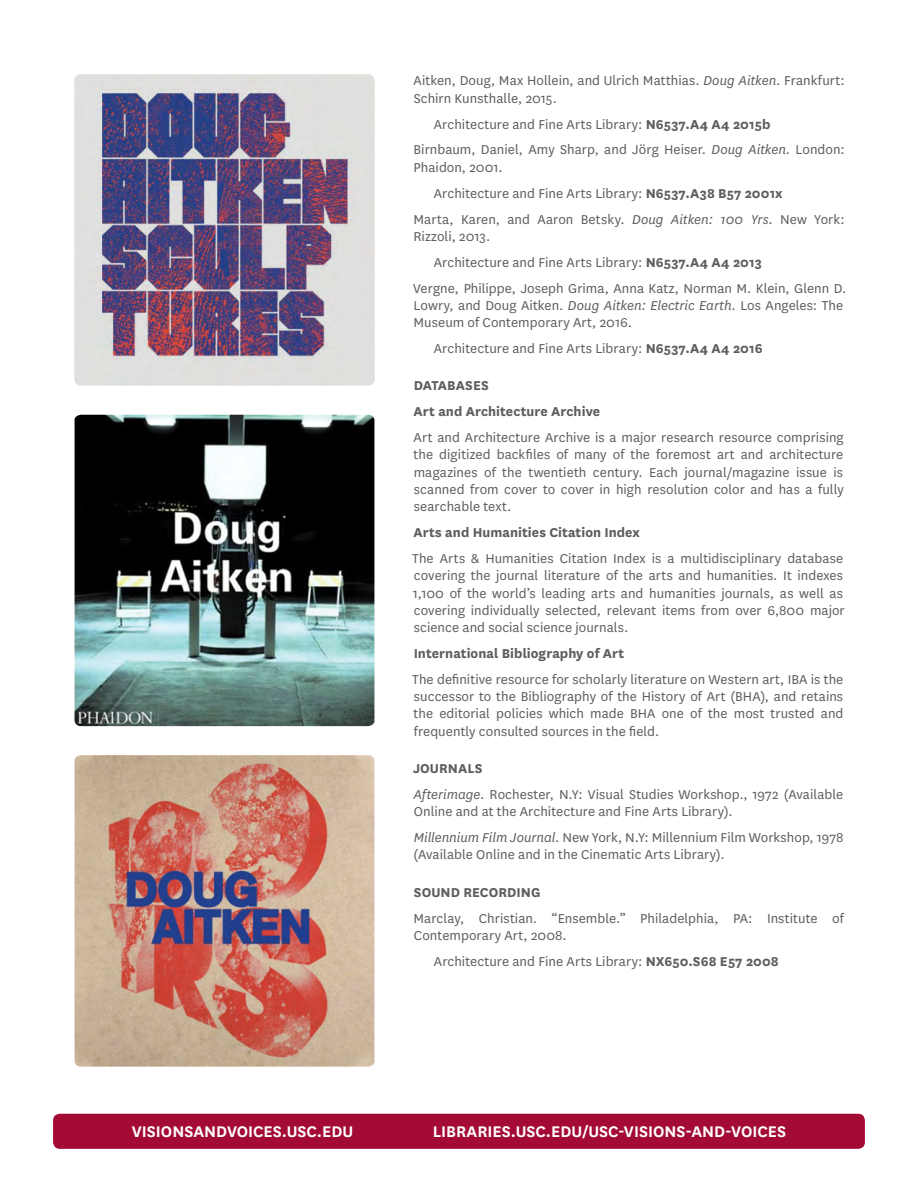
<style>
.page{position:relative;width:918px;height:1188px;background:#fff}
.page>*{position:absolute;margin:0;border:0;box-sizing:border-box;transform-origin:0 0}
.t1{font:600 18px "National";color:#fff}
.t2{font:15px/17.2px "National";letter-spacing:.005em;color:#5f5c5c}
.t3{font:700 15px/26px "National";letter-spacing:.005em;color:#5f5c5c}
.s1{font-style:italic}
.s2{font-weight:700}
</style>
<div class="page">
<div style="left:53px;top:1114px;width:812px;height:35px;background:#a30b35;border-radius:7px"></div>
<img style="left:74px;top:74px;width:301px;height:312px">
<img style="left:75px;top:415px;width:299px;height:311px">
<img style="left:75px;top:755px;width:299px;height:312px">
<p class="t2" style="left:414px;top:72px;width:433px">Aitken, Doug, Max Hollein, and Ulrich Matthias. <span class="s1">Doug Aitken</span>. Frankfurt:<br>Schirn Kunsthalle, 2015.</p>
<p class="t2" style="left:414px;top:110px;width:433px;line-height:26px;text-indent:20px">Architecture and Fine Arts Library: <span class="s2">N6537.A4 A4 2015b<br></span>Birnbaum, Daniel, Amy Sharp, and Jörg Heiser. <span class="s1">Doug Aitken</span>. London:</p>
<p class="t2" style="left:414px;top:158px;width:91px">Phaidon, 2001.</p>
<p class="t2" style="left:434px;top:184px;width:350px">Architecture and Fine Arts Library: <span class="s2">N6537.A38 B57 2001x</span></p>
<p class="t2" style="left:414px;top:210px;width:433px">Marta, Karen, and Aaron Betsky. <span class="s1">Doug Aitken: 100 Yrs</span>. New York:</p>
<p class="t2" style="left:414px;top:227px;width:78px">Rizzoli, 2013.</p>
<p class="t2" style="left:434px;top:253px;width:329px">Architecture and Fine Arts Library: <span class="s2">N6537.A4 A4 2013</span></p>
<p class="t2" style="left:413px;top:279px;width:435px">Vergne, Philippe, Joseph Grima, Anna Katz, Norman M. Klein, Glenn D.</p>
<p class="t2" style="left:414px;top:296px;width:431px">Lowry, and Doug Aitken. <span class="s1">Doug Aitken: Electric Earth</span>. Los Angeles: The<br>Museum of Contemporary Art, 2016.</p>
<p class="t2" style="left:434px;top:339px;width:330px">Architecture and Fine Arts Library: <span class="s2">N6537.A4 A4 2016</span></p>
<p class="t3" style="left:414px;top:372px;width:188px">DATABASES<br>Art and Architecture Archive</p>
<p class="t2" style="left:414px;top:428px;width:432px;text-align:justify">Art and Architecture Archive is a major research resource comprising the digitized backfiles of many of the foremost art and architecture magazines of the twentieth century. Each journal/magazine issue is scanned from cover to cover in high resolution color and has a fully searchable text.</p>
<p class="t3" style="left:414px;top:518px;width:228px">Arts and Humanities Citation Index</p>
<p class="t2" style="left:412px;top:549px;width:434px;text-align:justify">The Arts &amp; Humanities Citation Index is a multidisciplinary database covering the journal literature of the arts and humanities. It indexes 1,100 of the world’s leading arts and humanities journals, as well as covering individually selected, relevant items from over 6,800 major science and social science journals.</p>
<p class="t3" style="left:414px;top:639px;width:212px">International Bibliography of Art</p>
<p class="t2" style="left:412px;top:670px;width:433px;text-align:justify">The definitive resource for scholarly literature on Western art, IBA is the successor to the Bibliography of the History of Art (BHA), and retains the editorial policies which made BHA one of the most trusted and frequently consulted sources in the field.</p>
<p class="t2" style="left:413px;top:755px;width:432px;line-height:26px"><span class="s2">JOURNALS<br></span><span class="s1">Afterimage</span>. Rochester, N.Y: Visual Studies Workshop., 1972 (Available</p>
<p class="t2" style="left:414px;top:798px;width:431px;line-height:26px">Online and at the Architecture and Fine Arts Library).<br><span class="s1">Millennium Film Journal</span>. New York, N.Y: Millennium Film Workshop, 1978</p>
<p class="t2" style="left:413px;top:845px;width:313px">(Available Online and in the Cinematic Arts Library).</p>
<p class="t3" style="left:414px;top:878px;width:128px">SOUND RECORDING</p>
<p class="t2" style="left:414px;top:909px;width:432px">Marclay, Christian. “Ensemble.” Philadelphia, PA: Institute of<br>Contemporary Art, 2008.</p>
<p class="t2" style="left:434px;top:952px;width:346px">Architecture and Fine Arts Library: <span class="s2">NX650.S68 E57 2008</span></p>
<p class="t1" style="left:132px;top:1119px;width:223px">VISIONSANDVOICES.USC.EDU</p>
<p class="t1" style="left:433px;top:1119px;width:355px">LIBRARIES.USC.EDU/USC-VISIONS-AND-VOICES</p>
</div>
